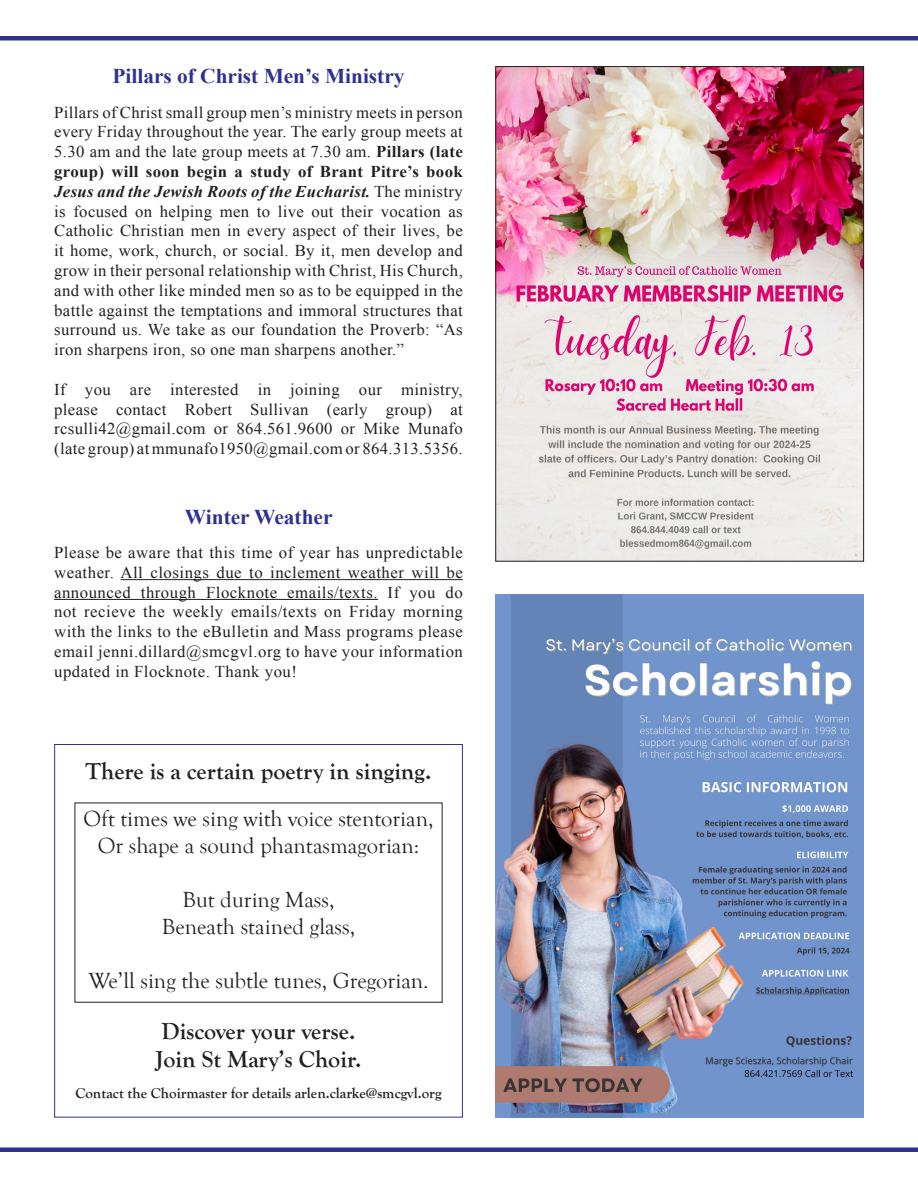
<style>
.page{position:relative;width:918px;height:1188px;background:#fff}
.page>*{position:absolute;margin:0;border:0;box-sizing:border-box;transform-origin:0 0}
.t1{font:700 24px "Goudy Old Style T";color:#231f20}
.t2{font:22.5px "Goudy Old Style T";color:#231f20}
.Paragraph_Style_1{font:700 21px "Times New Roman";color:#2e3092}
.Paragraph_Style_1-2{font:16.5px/19.8px "Times New Roman";letter-spacing:.02em;color:#231f20;text-align:justify}
.t3{font:700 15px "Goudy Old Style T";color:#231f20}
.s1{font-weight:700}
.s2{font-weight:700;font-style:italic}
</style>
<div class="page">
<div style="left:0;top:36px;width:918px;height:5px;background:#2e3092"></div>
<div style="left:0;top:1147px;width:918px;height:5px;background:#2e3092"></div>
<div style="left:54px;top:744px;width:409px;height:374px;border:1px solid #2e3092"></div>
<img style="left:497px;top:68px;width:365px;height:492px">
<hr style="left:121px;top:579px;width:342px;height:1px;background:#231f20">
<hr style="left:54px;top:599px;width:324px;height:1px;background:#231f20">
<img style="left:495px;top:594px;width:369px;height:524px">
<p class="Paragraph_Style_1" style="left:113px;top:62px;width:293px">Pillars of Christ Men’s Ministry</p>
<p class="Paragraph_Style_1-2" style="left:54px;top:102px;width:410px">Pillars of Christ small group men’s ministry meets in person every Friday throughout the year. The early group meets at 5.30 am and the late group meets at 7.30 am. <span class="s1">Pillars (late group) will soon begin a study of Brant Pitre’s book </span><span class="s2">Jesus and the Jewish Roots of the Eucharist.</span> The ministry is focused on helping men to live out their vocation as Catholic Christian men in every aspect of their lives, be it home, work, church, or social. By it, men develop and grow in their personal relationship with Christ, His Church, and with other like minded men so as to be equipped in the battle against the temptations and immoral structures that surround us. We take as our foundation the Proverb: “As iron sharpens iron, so one man sharpens another.”</p>
<p class="Paragraph_Style_1-2" style="left:54px;top:379px;width:410px">If you are interested in joining our ministry, please contact Robert Sullivan (early group) at rcsulli42@gmail.com or 864.561.9600 or Mike Munafo (late group) at mmunafo1950@gmail.com or 864.313.5356.</p>
<p class="Paragraph_Style_1" style="left:185px;top:502px;width:149px">Winter Weather</p>
<p class="Paragraph_Style_1-2" style="left:54px;top:542px;width:410px">Please be aware that this time of year has unpredictable weather. All closings due to inclement weather will be announced through Flocknote emails/texts. If you do not recieve the weekly emails/texts on Friday morning with the links to the eBulletin and Mass programs please email jenni.dillard@smcgvl.org to have your information updated in Flocknote. Thank you!</p>
<p class="t1" style="left:86px;top:758px;width:347px">There is a certain poetry in singing.</p>
<p class="t2" style="left:83px;top:806px;width:352px">Oft times we sing with voice stentorian,</p>
<p class="t2" style="left:98px;top:833px;width:323px">Or shape a sound phantasmagorian:</p>
<p class="t2" style="left:182px;top:887px;width:154px">But during Mass,</p>
<p class="t2" style="left:162px;top:914px;width:195px">Beneath stained glass,</p>
<p class="t2" style="left:88px;top:968px;width:342px">We’ll sing the subtle tunes, Gregorian.</p>
<p class="t1" style="left:162px;top:1017px;width:195px">Discover your verse.</p>
<p class="t1" style="left:156px;top:1046px;width:207px">Join St Mary’s Choir.</p>
<p class="t3" style="left:75px;top:1084px;width:368px">Contact the Choirmaster for details arlen.clarke@smcgvl.org</p>
</div>
